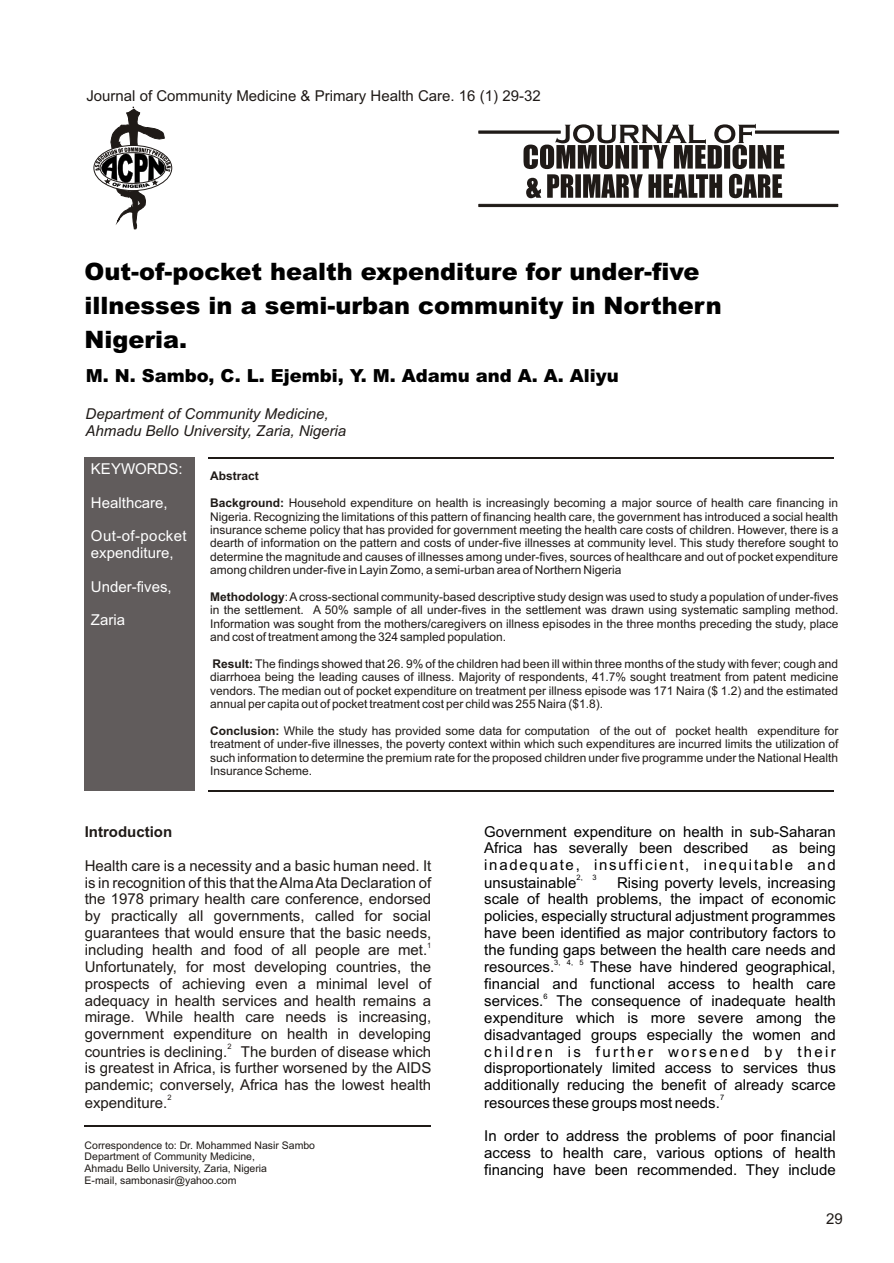
<style>
.page{position:relative;width:894px;height:1263px;background:#fff}
.page>*{position:absolute;margin:0;border:0;box-sizing:border-box;transform-origin:0 0}
.t1{font:900 24px/33.9px "Arial";color:#000}
.t2{font:900 18px "Arial";color:#000}
.t3{font:15px/16.8px "Arial";color:#000;text-align:justify}
.t4{font:15px/16.8px "Arial";color:#1f1a17;text-align:justify}
.t5{font:italic 15px/16.8px "Arial";color:#1f1a17}
.t6{font:15px/16.8px "Arial";color:#fff}
.t7{font:15px/16.8px "Arial";letter-spacing:.115em;color:#000;text-align:right}
.t8{font:700 15px "Arial";color:#1f1a17}
.t9{font:12px/13.4px "Arial";color:#1f1a17;text-align:justify}
.t10{font:700 12px "Arial";color:#1f1a17}
.t11{font:10.5px/11.7px "Arial";color:#1f1a17}
.t12{font:7.5px "Arial";color:#000}
.t13{font:7.5px "Arial";color:#1f1a17}
.s1{font-weight:700}
</style>
<div class="page">
<div style="left:479px;top:131px;width:81px;height:2px;background:#1f1a17;border:1px solid #1f1a17"></div>
<div style="left:479px;top:204px;width:359px;height:3px;background:#1f1a17;border:1px solid #1f1a17"></div>
<div style="left:755px;top:131px;width:84px;height:2px;background:#1f1a17;border:1px solid #1f1a17"></div>
<svg style="left:524px;top:124px;width:260px;height:74px"></svg>
<hr style="left:84px;top:1125px;width:347px;height:1px;background:#1f1a17">
<div style="left:84px;top:457px;width:111px;height:334px;background:#615c5c"></div>
<hr style="left:209px;top:457px;width:625px;height:1px;background:#1f1a17">
<hr style="left:209px;top:790px;width:625px;height:1px;background:#1f1a17">
<svg style="left:95px;top:107px;width:76px;height:123px"></svg>
<p class="t4" style="left:86px;top:88px;width:456px">Journal of Community Medicine &amp; Primary Health Care. 16 (1) 29-32</p>
<h1 class="t1" style="left:85px;top:257px;width:639px">Out-of-pocket health expenditure for under-five illnesses in a semi-urban community in Northern<br>Nigeria.</h1>
<h2 class="t2" style="left:86px;top:369px;width:535px">M. N. Sambo, C. L. Ejembi, Y. M. Adamu and A. A. Aliyu</h2>
<p class="t5" style="left:86px;top:407px;width:262px">Department of Community Medicine,<br>Ahmadu Bello University, Zaria, Nigeria</p>
<p class="t6" style="left:91px;top:462px;width:93px">KEYWORDS:</p>
<p class="t6" style="left:91px;top:496px;width:78px">Healthcare,</p>
<p class="t6" style="left:91px;top:529px;width:97px">Out-of-pocket expenditure,</p>
<p class="t6" style="left:91px;top:579px;width:82px">Under-fives,</p>
<p class="t6" style="left:91px;top:613px;width:36px">Zaria</p>
<p class="t10" style="left:210px;top:472px;width:50px">Abstract</p>
<p class="t9" style="left:210px;top:497px;width:630px"><span class="s1">Background:</span> Household expenditure on health is increasingly becoming a major source of health care financing in Nigeria. Recognizing the limitations of this pattern of financing health care, the government has introduced a social health insurance scheme policy that has provided for government meeting the health care costs of children. However, there is a dearth of information on the pattern and costs of under-five illnesses at community level. This study therefore sought to determine the magnitude and causes of illnesses among under-fives, sources of healthcare and out of pocket expenditure among children under-five in Layin Zomo, a semi-urban area of Northern Nigeria</p>
<p class="t9" style="left:210px;top:591px;width:630px"><span class="s1">Methodology</span>: A cross-sectional community-based descriptive study design was used to study a population of under-fives in the settlement. A 50% sample of all under-fives in the settlement was drawn using systematic sampling method.<br>Information was sought from the mothers/caregivers on illness episodes in the three months preceding the study, place and cost of treatment among the 324 sampled population.</p>
<p class="t9" style="left:210px;top:658px;width:630px"><span class="s1">Result:</span> The findings showed that 26. 9% of the children had been ill within three months of the study with fever; cough and diarrhoea being the leading causes of illness. Majority of respondents, 41.7% sought treatment from patent medicine vendors. The median out of pocket expenditure on treatment per illness episode was 171 Naira ($ 1.2) and the estimated annual per capita out of pocket treatment cost per child was 255 Naira ($1.8).</p>
<p class="t9" style="left:210px;top:725px;width:630px"><span class="s1">Conclusion:</span> While the study has provided some data for computation of the out of pocket health expenditure for treatment of under-five illnesses, the poverty context within which such expenditures are incurred limits the utilization of such information to determine the premium rate for the proposed children under five programme under the National Health Insurance Scheme.</p>
<p class="t8" style="left:85px;top:826px;width:89px">Introduction</p>
<p class="t4" style="left:85px;top:859px;width:348px">Health care is a necessity and a basic human need. It is in recognition of this that the Alma Ata Declaration of the 1978 primary health care conference, endorsed by practically all governments, called for social guarantees that would ensure that the basic needs,</p>
<p class="t13" style="left:427px;top:942px;width:6px">1</p>
<p class="t4" style="left:85px;top:943px;width:348px;text-align:left">including health and food of all people are met.<br>Unfortunately, for most developing countries, the prospects of achieving even a minimal level of adequacy in health services and health remains a mirage. While health care needs is increasing, government expenditure on health in developing</p>
<p class="t13" style="left:228px;top:1044px;width:6px">2</p>
<p class="t4" style="left:85px;top:1044px;width:348px">countries is declining. The burden of disease which is greatest in Africa, is further worsened by the AIDS pandemic; conversely, Africa has the lowest health</p>
<p class="t13" style="left:167px;top:1095px;width:6px">2</p>
<p class="t4" style="left:85px;top:1095px;width:84px">expenditure.</p>
<p class="t11" style="left:85px;top:1140px;width:232px">Correspondence to: Dr. Mohammed Nasir Sambo Department of Community Medicine,<br>Ahmadu Bello University, Zaria, Nigeria<br>E-mail, sambonasir@yahoo.com</p>
<p class="t3" style="left:484px;top:824px;width:353px">Government expenditure on health in sub-Saharan<br>Africa has severally been described</p>
<p class="t7" style="left:484px;top:841px;width:353px">as being<br>inadequate, insufficient, inequitable and</p>
<p class="t12" style="left:577px;top:875px;width:8px">2,</p>
<p class="t12" style="left:593px;top:875px;width:6px">3</p>
<p class="t3" style="left:484px;top:875px;width:353px;text-indent:133px">Rising poverty levels, increasing scale of health problems, the impact of economic policies, especially structural adjustment programmes have been identified as major contributory factors to the funding gaps between the health care needs and</p>
<p class="t12" style="left:554px;top:959px;width:31px">3, 4, 5</p>
<p class="t3" style="left:484px;top:960px;width:72px">resources.</p>
<p class="t3" style="left:484px;top:875px;width:94px">unsustainable</p>
<p class="t3" style="left:484px;top:960px;width:353px;text-align:right">These have hindered geographical,<br>financial and functional access to health care</p>
<p class="t12" style="left:543px;top:993px;width:6px">6</p>
<p class="t3" style="left:484px;top:994px;width:353px">services. The consequence of inadequate health expenditure which is more severe among the disadvantaged groups especially the women and children is further worsened by their disproportionately limited access to services thus additionally reducing the benefit of already scarce</p>
<p class="t12" style="left:720px;top:1095px;width:6px">7</p>
<p class="t3" style="left:484px;top:1095px;width:237px">resources these groups most needs.</p>
<p class="t3" style="left:484px;top:1129px;width:353px">In order to address the problems of poor financial access to health care, various options of health financing have been recommended. They include</p>
<p class="t4" style="left:826px;top:1211px;width:18px">29</p>
</div>
